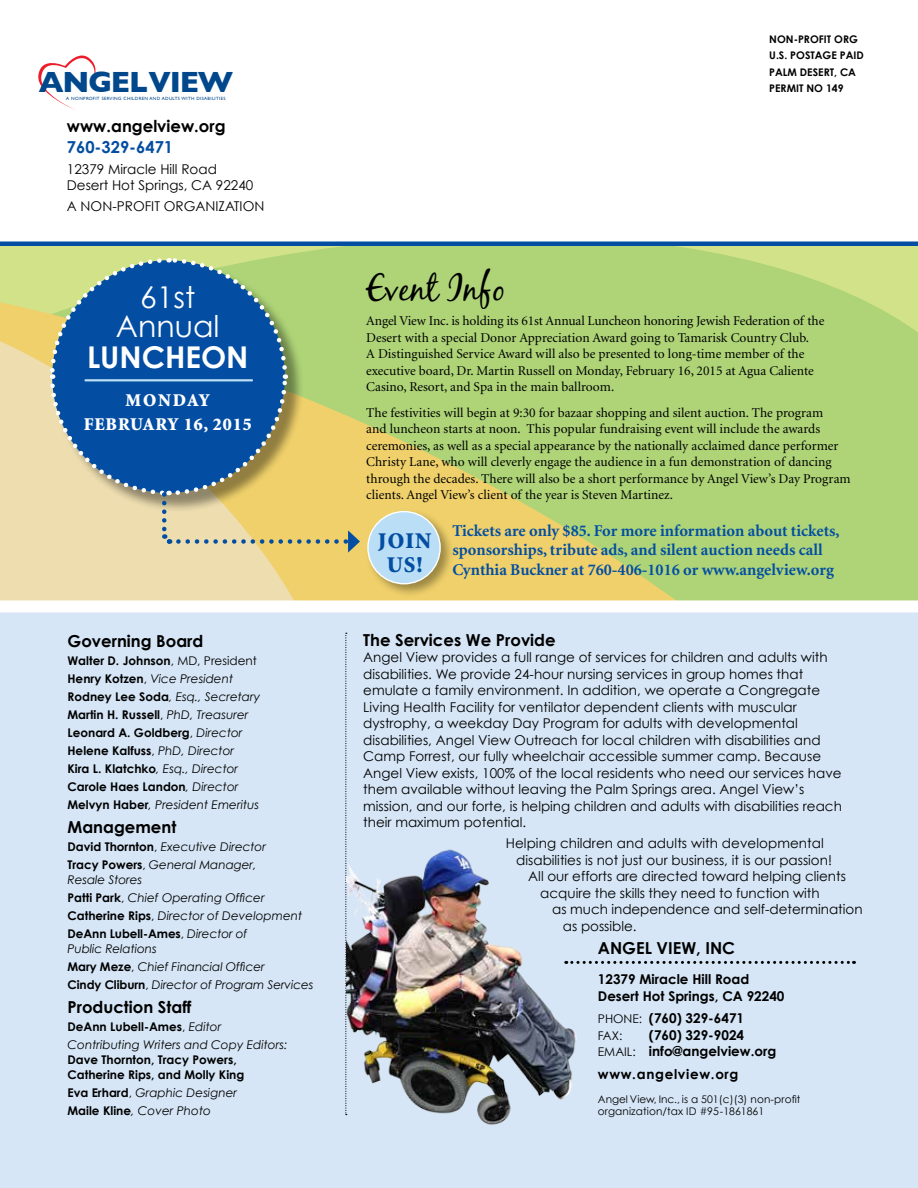
<style>
.page{position:relative;width:918px;height:1188px;background:#fff}
.page>*{position:absolute;margin:0;border:0;box-sizing:border-box;transform-origin:0 0}
.t1{font:36px "Black Jack";color:#000}
.t2{font:30px/28.5px "Century Gothic";color:#fff;text-align:center}
.t3{font:700 30px "Century Gothic";color:#fff}
.t4{font:700 29.85px "Gill Sans";letter-spacing:-.04em;color:#00478c}
.t5{font:900 22.5px/24px "Minion";letter-spacing:.05em;color:#034ea2;text-align:center}
.t6{font:900 18px/24px "Minion";letter-spacing:.05em;color:#fff;text-align:center}
.t7{font:700 16.5px/19.5px "Minion";color:#034ea2}
.t8{font:700 16.5px "Century Gothic";color:#000}
.t9{font:700 16.5px "Century Gothic";color:#034ea2}
.t10{font:13.5px/16.5px "Century Gothic";color:#000}
.t11{font:13.5px/16.5px "Minion";color:#000}
.t12{font:700 13.5px/16.5px "Century Gothic";color:#000}
.t13{font:700 13.5px "Century Gothic";letter-spacing:.05em;color:#000}
.t14{font:italic 12px/18px "Century Gothic";color:#000}
.t15{font:700 12px/18px "Century Gothic";color:#000}
.t16{font:12px "Century Gothic";color:#000}
.t17{font:10.5px/12px "Century Gothic";letter-spacing:.01em;color:#000}
.t18{font:700 10.5px/16.5px "Century Gothic";color:#000}
.t19{font:4.65px "Gill Sans";letter-spacing:.075em;color:#00478c}
.s1{font-weight:400}
.s2{font-weight:400;font-style:italic}
.s3{font-weight:700;font-style:normal}
.s4{font-style:normal}
.s5{font-weight:400;font-size:12px}
</style>
<div class="page">
<svg style="left:0;top:246px;width:918px;height:354px;background:#b6d476"></svg>
<svg style="left:0;top:250px;width:401px;height:350px;background:#dfd992"></svg>
<div style="left:0;top:603px;width:918px;height:585px;background:#d6e6f6"></div>
<div style="left:0;top:600px;width:918px;height:12px;background:#fff"></div>
<svg style="left:38px;top:55px;width:58px;height:55px"></svg>
<hr style="left:0;top:242px;width:918px;height:4px;background:#034ea2">
<svg style="left:582px;top:961px;width:273px;height:3px"></svg>
<svg style="left:345px;top:633px;width:2px;height:482px"></svg>
<img style="left:346px;top:833px;width:234px;height:292px">
<svg style="left:48px;top:256px;width:312px;height:297px;background:#759592"></svg>
<div style="left:365px;top:509px;width:90px;height:89px;background:#000;opacity:.35"></div>
<div style="left:368px;top:512px;width:72px;height:72px;background:#badef6;border-radius:50%"></div>
<div style="left:367px;top:511px;width:74px;height:73px;border:1px solid #fff;border-radius:50%"></div>
<h3 class="t4" style="left:39px;top:65px;width:196px">ANGELVIEW</h3>
<p class="t19" style="left:66px;top:95px;width:161px">A NONPROFIT SERVING CHILDREN AND ADULTS WITH DISABILITIES</p>
<p class="t8" style="left:67px;top:115px;width:160px">www.angelview.org</p>
<p class="t9" style="left:67px;top:136px;width:108px">760-329-6471</p>
<p class="t10" style="left:67px;top:160px;width:188px">12379 Miracle Hill Road<br>Desert Hot Springs, CA 92240</p>
<p class="t10" style="left:67px;top:198px;width:199px">A NON-PROFIT ORGANIZATION</p>
<h2 class="t2" style="left:116px;top:283px;width:105px">61st<br>Annual</h2>
<h2 class="t3" style="left:87px;top:339px;width:163px">LUNCHEON</h2>
<h3 class="t6" style="left:84px;top:389px;width:169px">MONDAY<br>FEBRUARY 16, 2015</h3>
<p class="t8" style="left:68px;top:630px;width:137px">Governing Board</p>
<p class="t15" style="left:68px;top:651px;width:194px">Walter D. Johnson<span class="s1">, MD, President<br></span>Henry Kotzen<span class="s1">,</span> <span class="s2">Vice President<br></span>Rodney Lee Soda<span class="s2">, Esq., Secretary<br></span>Martin H. Russell<span class="s1">,</span> <span class="s2">PhD, Treasurer<br></span>Leonard A. Goldberg<span class="s1">,</span> <span class="s2">Director<br></span>Helene Kalfuss<span class="s1">,</span> <span class="s2">PhD, Director<br></span>Kira L. Klatchko<span class="s2">, Esq., Director<br></span>Carole Haes Landon<span class="s2">, Director<br></span>Melvyn Haber<span class="s2">, President Emeritus</span></p>
<p class="t8" style="left:68px;top:816px;width:110px">Management</p>
<p class="t14" style="left:68px;top:837px;width:200px"><span class="s3">David Thornton</span><span class="s4">,</span> Executive Director<br><span class="s3">Tracy Powers</span><span class="s4">,</span> General Manager,</p>
<p class="t14" style="left:68px;top:870px;width:236px">Resale Stores<br><span class="s3">Patti Park</span><span class="s4">,</span> Chief Operating Officer<br><span class="s3">Catherine Rips</span><span class="s4">,</span> Director of Development<br><span class="s3">DeAnn Lubell-Ames</span><span class="s4">,</span> Director of</p>
<p class="t14" style="left:68px;top:939px;width:248px">Public Relations<br><span class="s3">Mary Meze</span><span class="s4">,</span> Chief Financial Officer<br><span class="s3">Cindy Cliburn</span><span class="s4">,</span> Director of Program Services</p>
<p class="t8" style="left:68px;top:996px;width:126px">Production Staff</p>
<p class="t14" style="left:68px;top:1017px;width:221px"><span class="s3">DeAnn Lubell-Ames</span><span class="s4">,</span> Editor<br>Contributing Writers and Copy Editors:</p>
<p class="t15" style="left:68px;top:1051px;width:178px;line-height:15px">Dave Thornton, Tracy Powers,<br>Catherine Rips, and Molly King</p>
<p class="t14" style="left:68px;top:1083px;width:171px"><span class="s3">Eva Erhard</span><span class="s4">,</span> Graphic Designer<br><span class="s3">Maile Kline</span>, Cover Photo</p>
<p class="t18" style="left:769px;top:30px;width:96px">NON-PROFIT ORG<br>U.S. POSTAGE PAID<br>PALM DESERT, CA</p>
<p class="t18" style="left:769px;top:80px;width:76px">PERMIT NO 149</p>
<h1 class="t1" style="left:366px;top:266px;width:141px">Event Info</h1>
<p class="t11" style="left:366px;top:313px;width:460px">Angel View Inc. is holding its 61st Annual Luncheon honoring Jewish Federation of the Desert with a special Donor Appreciation Award going to Tamarisk Country Club.<br>A Distinguished Service Award will also be presented to long-time member of the executive board, Dr. Martin Russell on Monday, February 16, 2015 at Agua Caliente Casino, Resort, and Spa in the main ballroom.</p>
<p class="t11" style="left:366px;top:405px;width:486px">The festivities will begin at 9:30 for bazaar shopping and silent auction. The program<br>and luncheon starts at noon. This popular fundraising event will include the awards ceremonies, as well as a special appearance by the nationally acclaimed dance performer Christy Lane, who will cleverly engage the audience in a fun demonstration of dancing through the decades. There will also be a short performance by Angel View’s Day Program clients. Angel View’s client of the year is Steven Martinez.</p>
<h3 class="t5" style="left:378px;top:529px;width:55px">JOIN<br>US!</h3>
<p class="t7" style="left:452px;top:521px;width:389px">Tickets are only $85. For more information about tickets, sponsorships, tribute ads, and silent auction needs call<br>Cynthia Buckner at 760-406-1016 or www.angelview.org</p>
<p class="t8" style="left:363px;top:629px;width:194px">The Services We Provide</p>
<p class="t10" style="left:363px;top:649px;width:480px">Angel View provides a full range of services for children and adults with disabilities. We provide 24-hour nursing services in group homes that emulate a family environment. In addition, we operate a Congregate Living Health Facility for ventilator dependent clients with muscular dystrophy, a weekday Day Program for adults with developmental disabilities, Angel View Outreach for local children with disabilities and Camp Forrest, our fully wheelchair accessible summer camp. Because Angel View exists, 100% of the local residents who need our services have them available without leaving the Palm Springs area. Angel View’s mission, and our forte, is helping children and adults with disabilities reach their maximum potential.</p>
<p class="t10" style="left:506px;top:835px;width:320px">Helping children and adults with developmental</p>
<p class="t10" style="left:516px;top:851px;width:317px">disabilities is not just our business, it is our passion!</p>
<p class="t10" style="left:528px;top:868px;width:319px">All our efforts are directed toward helping clients</p>
<p class="t10" style="left:540px;top:884px;width:281px">acquire the skills they need to function with</p>
<p class="t10" style="left:552px;top:901px;width:312px">as much independence and self-determination</p>
<p class="t10" style="left:563px;top:917px;width:75px">as possible.</p>
<p class="t8" style="left:598px;top:938px;width:139px">ANGEL VIEW, INC</p>
<p class="t12" style="left:598px;top:971px;width:188px">12379 Miracle Hill Road<br>Desert Hot Springs, CA 92240</p>
<p class="t12" style="left:598px;top:1010px;width:148px"><span class="s5">PHONE:</span> (760) 329-6471</p>
<p class="t16" style="left:598px;top:1028px;width:26px">FAX:</p>
<p class="t12" style="left:598px;top:1026px;width:180px;text-indent:51px">(760) 329-9024<br><span class="s5">EMAIL:</span> info@angelview.org</p>
<p class="t13" style="left:598px;top:1065px;width:142px">www.angelview.org</p>
<p class="t17" style="left:598px;top:1093px;width:204px">Angel View, Inc., is a 501(c)(3) non-profit organization/tax ID #95-1861861</p>
</div>
